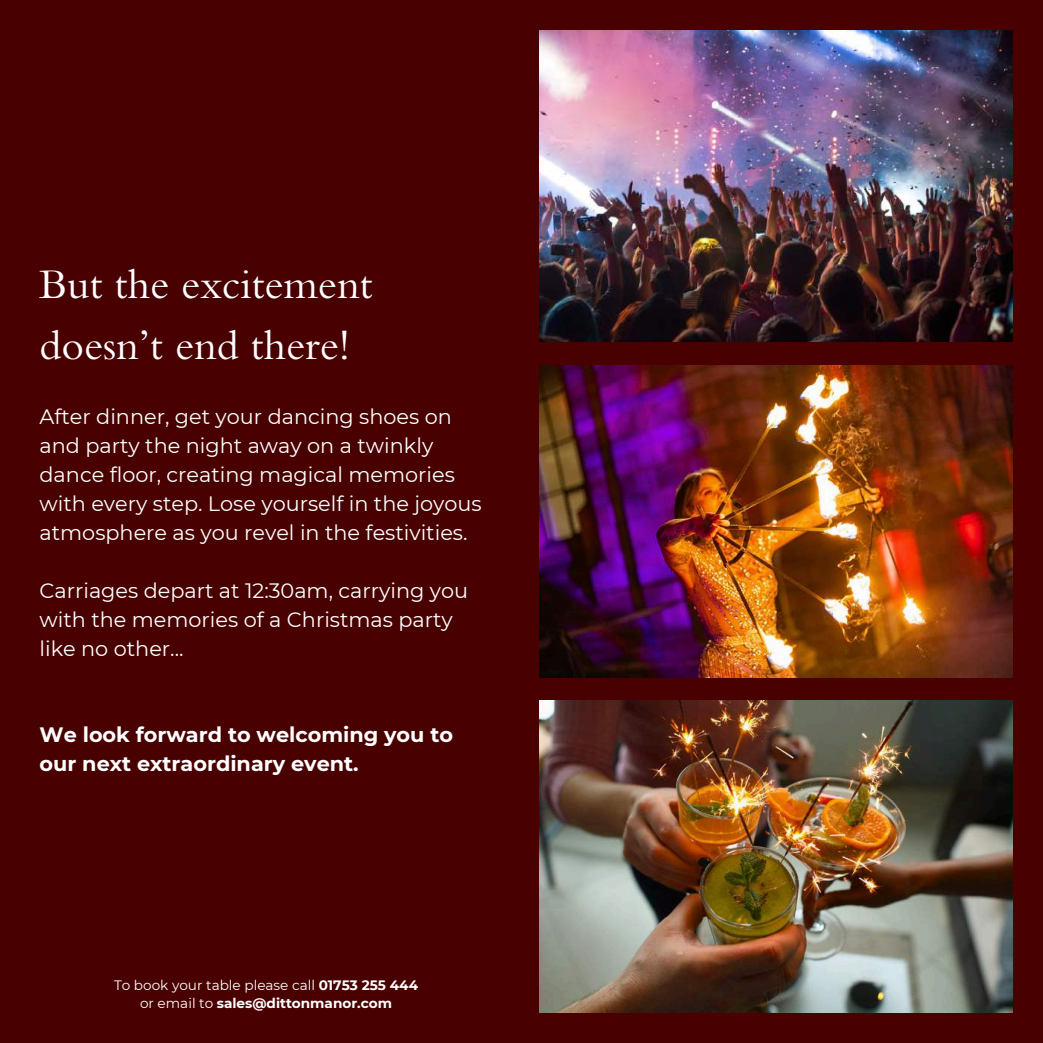
<style>
.page{position:relative;width:1043px;height:1043px;background:#fff}
.page>*{position:absolute;margin:0;border:0;box-sizing:border-box;transform-origin:0 0}
.t1{font:43.57px/60.4px "Bembo Std";color:#fff}
.t2{font:20.82px/28.9px "Montserrat";color:#fff}
.t3{font:700 20.82px/28.9px "Montserrat";color:#fff}
.t4{font:13.65px/18.2px "Montserrat";color:#fff;text-align:center}
.s1{font-weight:700}
</style>
<div class="page">
<div style="left:0;top:0;width:1042px;height:1042px;background:#490000"></div>
<img style="left:539px;top:700px;width:473px;height:311px">
<img style="left:539px;top:365px;width:473px;height:311px">
<img style="left:539px;top:30px;width:473px;height:312px">
<h1 class="t1" style="left:40px;top:260px;width:334px">But the excitement doesn’t end there!</h1>
<p class="t2" style="left:40px;top:402px;width:443px">After dinner, get your dancing shoes on and party the night away on a twinkly dance floor, creating magical memories with every step. Lose yourself in the joyous atmosphere as you revel in the festivities.</p>
<p class="t2" style="left:40px;top:575px;width:430px">Carriages depart at 12:30am, carrying you with the memories of a Christmas party like no other...</p>
<p class="t3" style="left:40px;top:720px;width:415px">We look forward to welcoming you to our next extraordinary event.</p>
<p class="t4" style="left:114px;top:975px;width:305px">To book your table please call <span class="s1">01753 255 444 </span>or email to <span class="s1">sales@dittonmanor.com</span></p>
</div>
